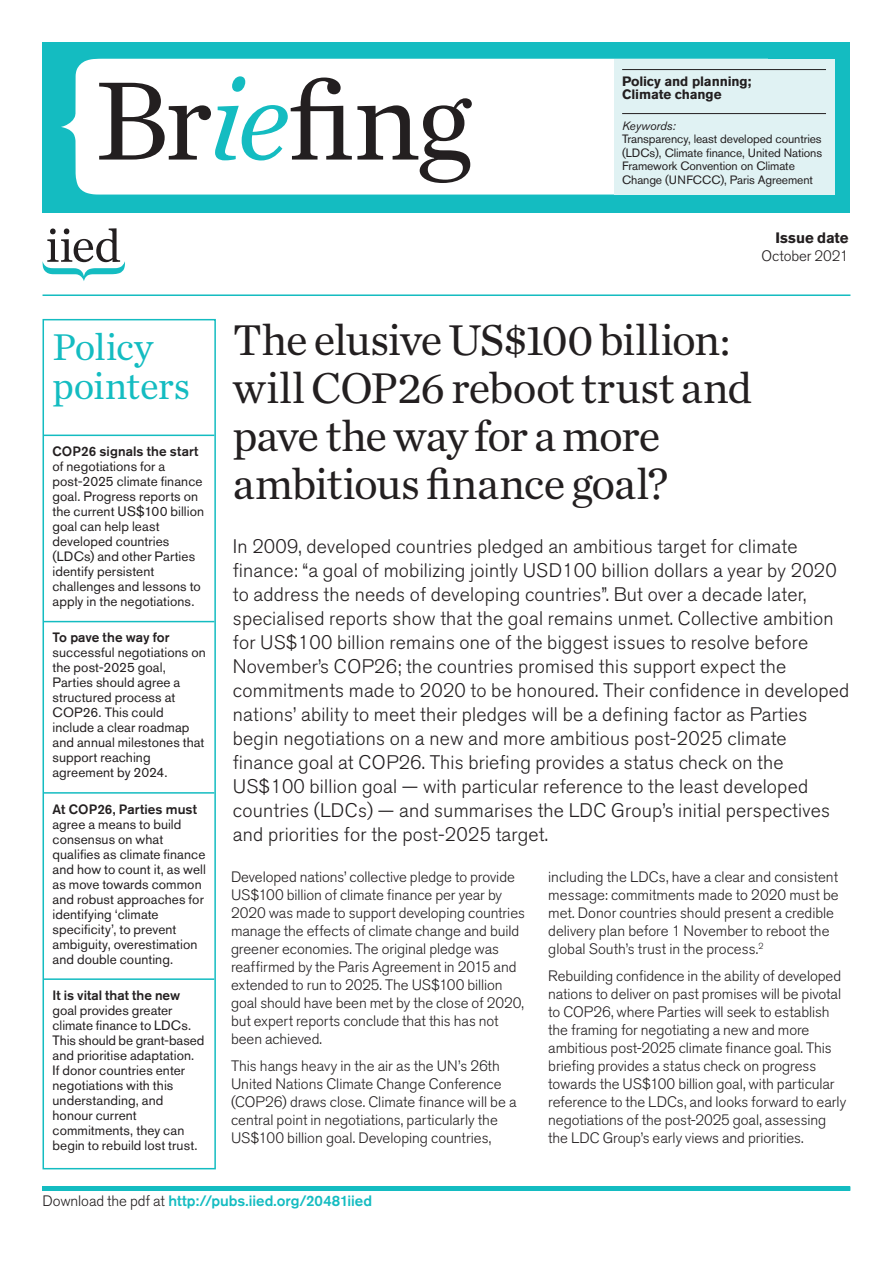
<style>
.page{position:relative;width:893px;height:1263px;background:#fff}
.page>*{position:absolute;margin:0;border:0;box-sizing:border-box;transform-origin:0 0}
.t1{font:116.7px "Chronicle Text G1";color:#231f20}
.t2{font:45px/48px "Chronicle Text G1";letter-spacing:-.025em;color:#231f20}
.t3{font:39px/39px "Chronicle Text G1";letter-spacing:-.015em;color:#14bcc1}
.t4{font:300 19.5px/24px "Akzidenz Grotesk BE";letter-spacing:.01em;color:#231f20}
.t5{font:300 15px/18px "Akzidenz Grotesk BE";letter-spacing:-.005em;color:#231f20}
.t6{font:500 15px "Akzidenz Grotesk BE";letter-spacing:-.005em;color:#14bcc1}
.t7{font:700 15px "Akzidenz Grotesk BE";letter-spacing:-.005em;color:#231f20}
.t8{font:13.5px/15px "Akzidenz Grotesk BE";letter-spacing:.005em;color:#231f20}
.t9{font:500 13.5px "Akzidenz Grotesk BE";letter-spacing:.005em;color:#231f20}
.t10{font:700 13.5px/13.5px "Akzidenz Grotesk BE";letter-spacing:-.01em;color:#231f20}
.t11{font:12px/13.5px "Akzidenz Grotesk BE";letter-spacing:-.01em;color:#231f20;text-align:justify}
.t12{font:italic 12px "Akzidenz Grotesk BE";letter-spacing:-.01em;color:#231f20}
.s1{font-style:italic;color:#14bcc1}
.s2{font-weight:300;color:#231f20}
</style>
<div class="page">
<div style="left:43px;top:43px;width:807px;height:170px;background:#14bcc1"></div>
<div style="left:61px;top:59px;width:553px;height:136px;background:#fff"></div>
<svg style="left:42px;top:228px;width:83px;height:53px"></svg>
<div style="left:614px;top:59px;width:220px;height:136px;background:#e0f2f3"></div>
<hr style="left:622px;top:69px;width:204px;height:1px;background:#231f20">
<hr style="left:622px;top:113px;width:204px;height:1px;background:#231f20">
<div style="left:43px;top:1186px;width:807px;height:5px;background:#14bcc1"></div>
<hr style="left:44px;top:435px;width:170px;height:1px;background:#14bcc1">
<hr style="left:44px;top:621px;width:170px;height:1px;background:#14bcc1">
<hr style="left:44px;top:792px;width:170px;height:2px;background:#14bcc1">
<hr style="left:44px;top:978px;width:170px;height:2px;background:#14bcc1">
<div style="left:43px;top:319px;width:173px;height:850px;border:2px solid #14bcc1"></div>
<hr style="left:43px;top:294px;width:807px;height:2px;background:#14bcc1">
<h1 class="t1" style="left:94px;top:32px;width:379px">Br<span class="s1">ie</span>fing</h1>
<p class="t10" style="left:622px;top:74px;width:131px">Policy and planning;<br>Climate change</p>
<p class="t12" style="left:622px;top:119px;width:55px">Keywords:</p>
<p class="t11" style="left:622px;top:132px;width:202px">Transparency, least developed countries (LDCs), Climate finance, United Nations Framework Convention on Climate</p>
<p class="t11" style="left:622px;top:173px;width:192px">Change (UNFCCC), Paris Agreement</p>
<p class="t7" style="left:775px;top:229px;width:75px">Issue date</p>
<p class="t5" style="left:761px;top:247px;width:89px">October 2021</p>
<h3 class="t3" style="left:53px;top:325px;width:139px">Policy pointers</h3>
<p class="t9" style="left:53px;top:443px;width:147px">COP26 signals the start</p>
<p class="t8" style="left:53px;top:459px;width:153px">of negotiations for a post-2025 climate finance goal. Progress reports on the current US$100 billion goal can help least developed countries (LDCs) and other Parties identify persistent challenges and lessons to apply in the negotiations.</p>
<p class="t9" style="left:53px;top:629px;width:119px">To pave the way for</p>
<p class="t8" style="left:53px;top:645px;width:155px">successful negotiations on the post-2025 goal,<br>Parties should agree a structured process at<br>COP26. This could include a clear roadmap and annual milestones that support reaching agreement by 2024.</p>
<p class="t9" style="left:53px;top:800px;width:146px">At COP26, Parties must</p>
<p class="t8" style="left:53px;top:816px;width:155px">agree a means to build consensus on what qualifies as climate finance and how to count it, as well as move towards common and robust approaches for identifying ‘climate specificity’, to prevent ambiguity, overestimation and double counting.</p>
<p class="t9" style="left:53px;top:987px;width:129px">It is vital that the new</p>
<p class="t8" style="left:53px;top:1002px;width:153px">goal provides greater climate finance to LDCs.<br>This should be grant-based and prioritise adaptation.<br>If donor countries enter negotiations with this understanding, and honour current commitments, they can begin to rebuild lost trust.</p>
<h2 class="t2" style="left:233px;top:313px;width:521px">The elusive US$100 billion: will COP26 reboot trust and pave the way for a more ambitious finance goal?</h2>
<p class="t4" style="left:233px;top:534px;width:618px">In 2009, developed countries pledged an ambitious target for climate finance: “a goal of mobilizing jointly USD100 billion dollars a year by 2020 to address the needs of developing countries”. But over a decade later, specialised reports show that the goal remains unmet. Collective ambition for US$100 billion remains one of the biggest issues to resolve before November’s COP26; the countries promised this support expect the commitments made to 2020 to be honoured. Their confidence in developed nations’ ability to meet their pledges will be a defining factor as Parties begin negotiations on a new and more ambitious post-2025 climate finance goal at COP26. This briefing provides a status check on the US$100 billion goal — with particular reference to the least developed countries (LDCs) — and summarises the LDC Group’s initial perspectives and priorities for the post-2025 target.</p>
<p class="t5" style="left:231px;top:868px;width:296px">Developed nations’ collective pledge to provide US$100 billion of climate finance per year by 2020 was made to support developing countries manage the effects of climate change and build greener economies. The original pledge was reaffirmed by the Paris Agreement in 2015 and extended to run to 2025. The US$100 billion goal should have been met by the close of 2020, but expert reports conclude that this has not been achieved.</p>
<p class="t5" style="left:231px;top:1057px;width:287px">This hangs heavy in the air as the UN’s 26th United Nations Climate Change Conference (COP26) draws close. Climate finance will be a central point in negotiations, particularly the US$100 billion goal. Developing countries,</p>
<p class="t5" style="left:548px;top:868px;width:292px">including the LDCs, have a clear and consistent message: commitments made to 2020 must be met. Donor countries should present a credible delivery plan before 1 November to reboot the global South’s trust in the process.<sup>2</sup></p>
<p class="t5" style="left:548px;top:967px;width:299px">Rebuilding confidence in the ability of developed nations to deliver on past promises will be pivotal to COP26, where Parties will seek to establish the framing for negotiating a new and more ambitious post-2025 climate finance goal. This briefing provides a status check on progress towards the US$100 billion goal, with particular reference to the LDCs, and looks forward to early negotiations of the post-2025 goal, assessing the LDC Group’s early views and priorities.</p>
<p class="t6" style="left:43px;top:1192px;width:331px"><span class="s2">Download the pdf at</span> http://pubs.iied.org/20481iied</p>
</div>
